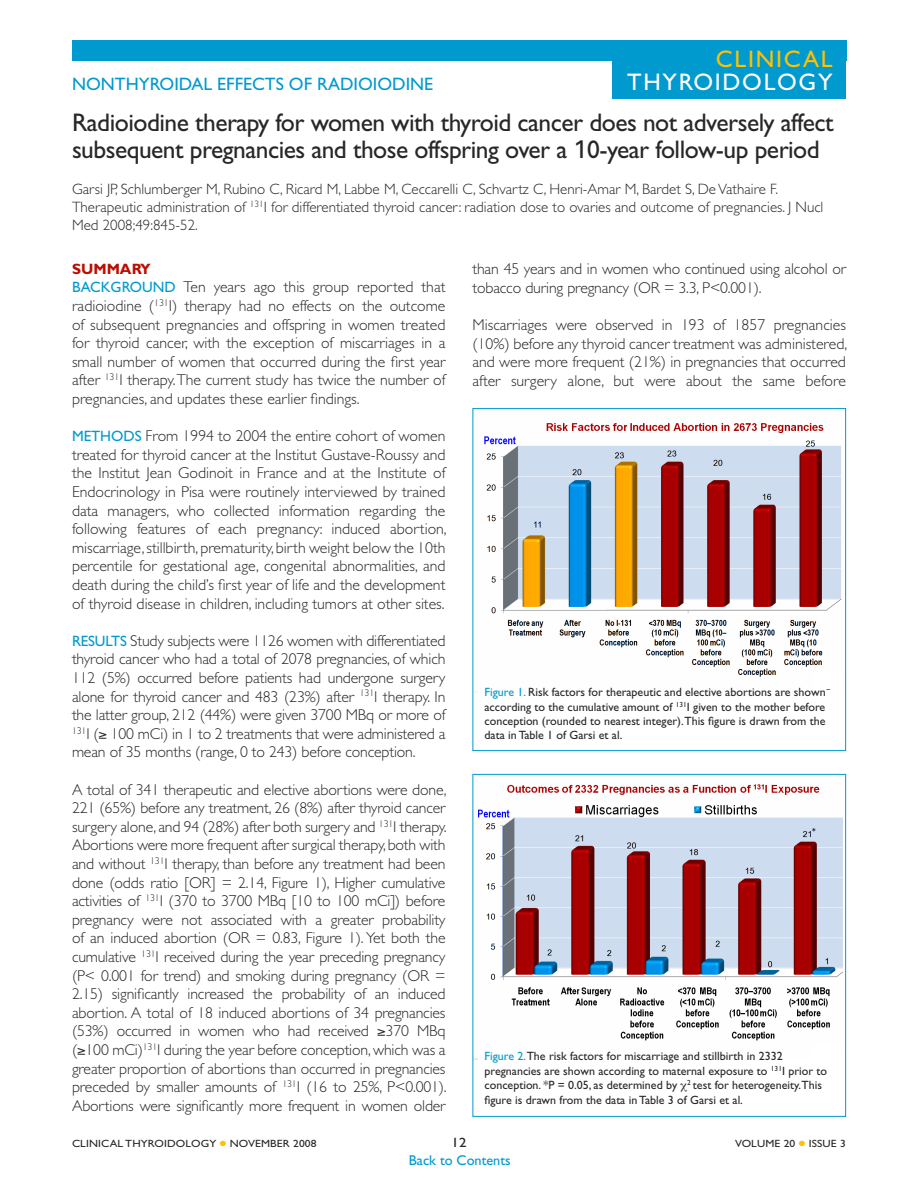
<style>
.page{position:relative;width:918px;height:1188px;background:#fff}
.page>*{position:absolute;margin:0;border:0;box-sizing:border-box;transform-origin:0 0}
.t1{font:25.5px/27px "Gill Sans";letter-spacing:-.02em;color:#282727}
.t2{font:24px/22.5px "Gill Sans";letter-spacing:.07em;color:#fff;text-align:right}
.Topic_Header{font:18px "Gill Sans";color:#009ace}
.body_summary{font:300 15.75px/18.6px "Gill Sans";letter-spacing:-.01em;color:#282727;text-align:justify}
.Full_reference{font:300 15px/18px "Gill Sans";color:#282727}
.summary{font:700 15px "Gill Sans";color:#bb0e00}
.t3{font:14.25px "Gill Sans";color:#009ace}
.t4{font:13.5px "Gill Sans";color:#282727;scale:1.1 1}
.figure_note{font:12px/14.4px "Gill Sans";color:#282727;text-align:justify}
.t5{font:10.5px "Gill Sans";letter-spacing:.01em;color:#282727;scale:1.1 1}
.s1{color:#ffc100}
.s2{font-family:"Univers"}
.s3{font-weight:400;font-size:15px;color:#009ace}
.s4{color:#009ace}
</style>
<div class="page">
<img style="left:472px;top:778px;width:370px;height:281px">
<img style="left:472px;top:412px;width:375px;height:281px">
<div style="left:72px;top:40px;width:774px;height:20px;background:#009ace"></div>
<div style="left:613px;top:49px;width:233px;height:50px;background:#009ace"></div>
<div style="left:473px;top:408px;width:373px;height:343px;border:1px solid #009ace"></div>
<div style="left:813px;top:674px;width:29px;height:15px;background:#fff"></div>
<div style="left:473px;top:774px;width:373px;height:343px;border:1px solid #009ace"></div>
<div style="left:812px;top:1044px;width:29px;height:15px;background:#fff"></div>
<p class="t2" style="left:627px;top:48px;width:207px"><span class="s1">CLINICAL<br></span>THYROIDOLOGY</p>
<p class="Topic_Header" style="left:72px;top:74px;width:363px">NONTHYROIDAL EFFECTS OF RADIOIODINE</p>
<p class="t1" style="left:72px;top:109px;width:763px">Radioiodine therapy for women with thyroid cancer does not adversely affect subsequent pregnancies and those offspring over a <span class="s2">1</span>0-year follow-up period</p>
<p class="Full_reference" style="left:72px;top:180px;width:753px">Garsi JP, Schlumberger M, Rubino C, Ricard M, Labbe M, Ceccarelli C, Schvartz C, Henri-Amar M, Bardet S, De Vathaire F.<br>Therapeutic administration of <sup>131</sup>I for differentiated thyroid cancer: radiation dose to ovaries and outcome of pregnancies. J Nucl<br>Med 2008;49:845-52.</p>
<p class="summary" style="left:72px;top:260px;width:80px">SUMMARY</p>
<p class="body_summary" style="left:72px;top:278px;width:375px"><span class="s3">BACKGROUND</span> Ten years ago this group reported that radioiodine (<sup>131</sup>I) therapy had no effects on the outcome of subsequent pregnancies and offspring in women treated for thyroid cancer, with the exception of miscarriages in a small number of women that occurred during the first year after <sup>131</sup>I therapy. The current study has twice the number of pregnancies, and updates these earlier findings.</p>
<p class="body_summary" style="left:72px;top:427px;width:376px"><span class="s3">METHODS</span> From 1994 to 2004 the entire cohort of women treated for thyroid cancer at the Institut Gustave-Roussy and the Institut Jean Godinoit in France and at the Institute of Endocrinology in Pisa were routinely interviewed by trained data managers, who collected information regarding the following features of each pregnancy: induced abortion, miscarriage, stillbirth, prematurity, birth weight below the 10th percentile for gestational age, congenital abnormalities, and death during the child’s first year of life and the development of thyroid disease in children, including tumors at other sites.</p>
<p class="body_summary" style="left:72px;top:631px;width:375px"><span class="s3">RESULTS</span> Study subjects were 1126 women with differentiated thyroid cancer who had a total of 2078 pregnancies, of which 112 (5%) occurred before patients had undergone surgery alone for thyroid cancer and 483 (23%) after <sup>131</sup>I therapy. In the latter group, 212 (44%) were given 3700 MBq or more of <sup>131</sup>I (≥ 100 mCi) in 1 to 2 treatments that were administered a mean of 35 months (range, 0 to 243) before conception.</p>
<p class="body_summary" style="left:72px;top:780px;width:376px">A total of 341 therapeutic and elective abortions were done, 221 (65%) before any treatment, 26 (8%) after thyroid cancer surgery alone, and 94 (28%) after both surgery and <sup>131</sup>I therapy.<br>Abortions were more frequent after surgical therapy, both with and without <sup>131</sup>I therapy, than before any treatment had been done (odds ratio [OR] = 2.14, Figure 1), Higher cumulative activities of <sup>131</sup>I (370 to 3700 MBq [10 to 100 mCi]) before pregnancy were not associated with a greater probability of an induced abortion (OR = 0.83, Figure 1). Yet both the cumulative <sup>131</sup>I received during the year preceding pregnancy (P&lt; 0.001 for trend) and smoking during pregnancy (OR = 2.15) significantly increased the probability of an induced abortion. A total of 18 induced abortions of 34 pregnancies (53%) occurred in women who had received ≥370 MBq (≥100 mCi)<sup>131</sup>I during the year before conception, which was a greater proportion of abortions than occurred in pregnancies preceded by smaller amounts of <sup>131</sup>I (16 to 25%, P&lt;0.001).<br>Abortions were significantly more frequent in women older</p>
<p class="body_summary" style="left:472px;top:260px;width:375px">than 45 years and in women who continued using alcohol or tobacco during pregnancy (OR = 3.3, P&lt;0.001).</p>
<p class="body_summary" style="left:472px;top:316px;width:376px">Miscarriages were observed in 193 of 1857 pregnancies (10%) before any thyroid cancer treatment was administered, and were more frequent (21%) in pregnancies that occurred after surgery alone, but were about the same before</p>
<p class="figure_note" style="left:485px;top:685px;width:343px"><span class="s4">Figure 1.</span> Risk factors for therapeutic and elective abortions are shown according to the cumulative amount of <sup>131</sup>I given to the mother before conception (rounded to nearest integer).This figure is drawn from the data in Table 1 of Garsi et al.</p>
<p class="figure_note" style="left:485px;top:1049px;width:344px;text-align:left"><span class="s4">Figure 2.</span>The risk factors for miscarriage and stillbirth in 2332 pregnancies are shown according to maternal exposure to <sup>131</sup>I prior to conception. *P = 0.05, as determined by <sup>2</sup> test for heterogeneity.This figure is drawn from the data in Table 3 of Garsi et al.</p>
<p class="t5" style="left:72px;top:1138px;width:133px">CLINICAL THYROIDOLOGY</p>
<p class="t5" style="left:230px;top:1138px;width:80px">NOVEMBER 2008</p>
<p class="t4" style="left:451px;top:1135px;width:15px">12</p>
<p class="t5" style="left:735px;top:1138px;width:56px">VOLUME 20</p>
<p class="t5" style="left:809px;top:1138px;width:35px">ISSUE 3</p>
<p class="t3" style="left:409px;top:1152px;width:103px">Back to Contents</p>
</div>
